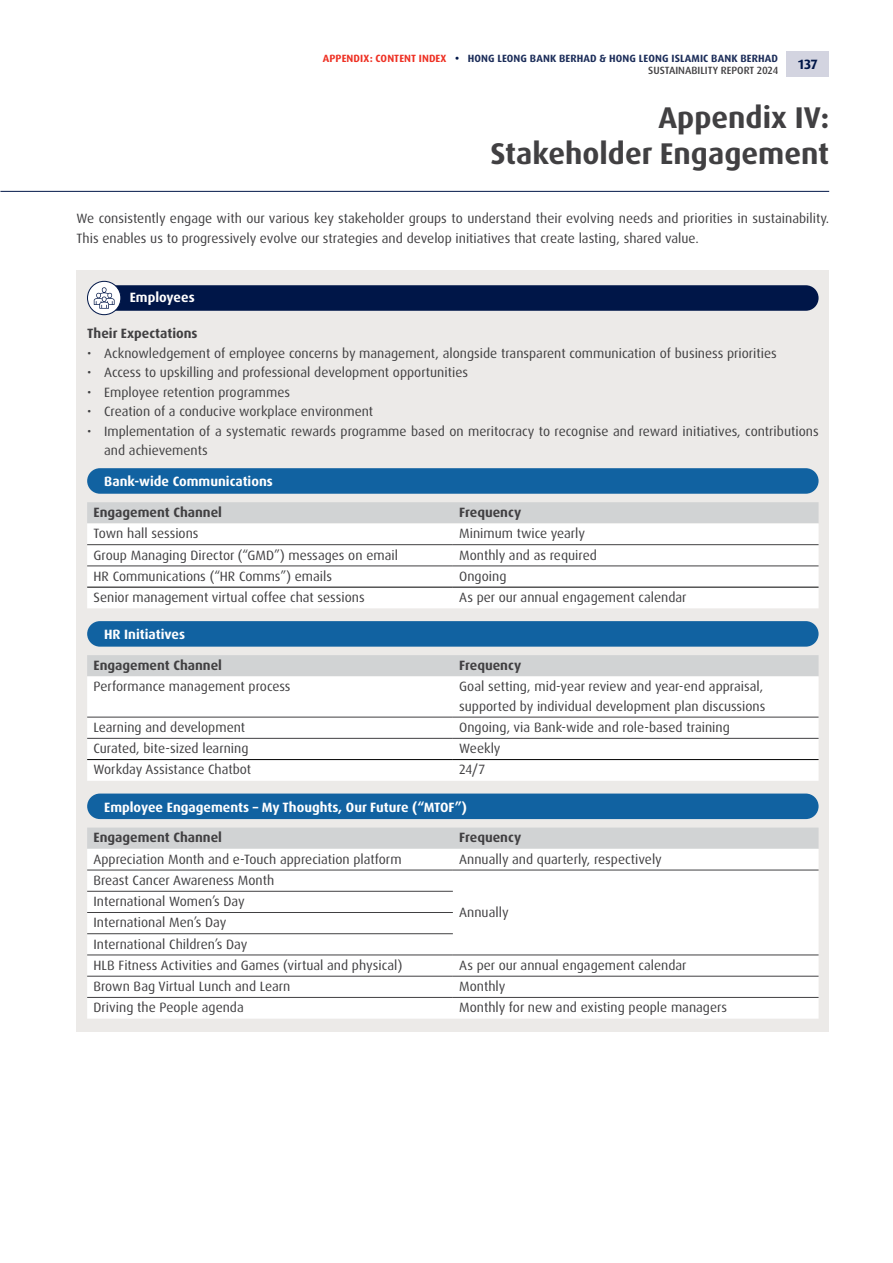
<style>
.page{position:relative;width:893px;height:1263px;background:#fff}
.page>*{position:absolute;margin:0;border:0;box-sizing:border-box;transform-origin:0 0}
.t1{font:700 30px/36px "Dax OT";color:#414042;text-align:right}
.t2{font:13.5px/19.5px "Dax OT";color:#414042}
.t3{font:700 13.5px "Dax OT";color:#414042}
.t4{font:700 13.5px "Dax OT";color:#fff}
.t5{font:700 13.5px "Dax OT";color:#001648}
.t6{font:700 10.5px "Dax OT";letter-spacing:.01em;color:#1d2e5a}
.t7{font:500 10.5px "Dax OT";color:#414042}
.s1{color:#ee3124}
.s2{color:#001648}
</style>
<div class="page">
<hr style="left:0;top:191px;width:829px;height:1px;background:#001648">
<div style="left:787px;top:51px;width:42px;height:26px;background:#d3d4e0"></div>
<div style="left:77px;top:270px;width:752px;height:762px;background:#eceae8"></div>
<div style="left:87px;top:502px;width:732px;height:21px;background:#d1d3d4"></div>
<div style="left:87px;top:524px;width:732px;height:84px;background:#fff"></div>
<hr style="left:87px;top:544px;width:366px;height:1px;background:#414042">
<hr style="left:453px;top:544px;width:366px;height:1px;background:#414042">
<hr style="left:87px;top:566px;width:366px;height:1px;background:#414042">
<hr style="left:453px;top:566px;width:366px;height:1px;background:#414042">
<hr style="left:87px;top:587px;width:366px;height:1px;background:#000">
<hr style="left:453px;top:587px;width:366px;height:1px;background:#000">
<div style="left:87px;top:468px;width:732px;height:26px;background:#1162a1;border-radius:13px"></div>
<div style="left:87px;top:655px;width:732px;height:21px;background:#d1d3d4"></div>
<div style="left:87px;top:676px;width:732px;height:105px;background:#fff"></div>
<hr style="left:87px;top:717px;width:366px;height:1px;background:#414042">
<hr style="left:453px;top:717px;width:366px;height:1px;background:#414042">
<hr style="left:87px;top:738px;width:366px;height:1px;background:#414042">
<hr style="left:453px;top:738px;width:366px;height:1px;background:#414042">
<hr style="left:87px;top:759px;width:366px;height:1px;background:#000">
<hr style="left:453px;top:759px;width:366px;height:1px;background:#000">
<div style="left:87px;top:621px;width:732px;height:26px;background:#1162a1;border-radius:13px"></div>
<svg style="left:87px;top:827px;width:732px;height:22px"></svg>
<div style="left:87px;top:849px;width:732px;height:170px;background:#fff"></div>
<hr style="left:87px;top:870px;width:366px;height:1px;background:#414042">
<hr style="left:87px;top:891px;width:366px;height:1px;background:#414042">
<hr style="left:87px;top:912px;width:366px;height:1px;background:#414042">
<hr style="left:87px;top:933px;width:366px;height:1px;background:#414042">
<hr style="left:87px;top:955px;width:366px;height:1px;background:#414042">
<hr style="left:87px;top:976px;width:366px;height:1px;background:#414042">
<hr style="left:87px;top:997px;width:366px;height:1px;background:#414042">
<hr style="left:453px;top:976px;width:366px;height:1px;background:#414042">
<hr style="left:453px;top:997px;width:366px;height:1px;background:#414042">
<hr style="left:453px;top:870px;width:366px;height:1px;background:#414042">
<hr style="left:453px;top:955px;width:366px;height:1px;background:#414042">
<div style="left:87px;top:793px;width:732px;height:26px;background:#1162a1;border-radius:13px"></div>
<div style="left:104px;top:285px;width:715px;height:26px;background:#001648;border-radius:13px"></div>
<svg style="left:88px;top:281px;width:33px;height:34px"></svg>
<div style="left:87px;top:281px;width:34px;height:34px;border:1px solid #001648;border-radius:50%"></div>
<svg style="left:94px;top:287px;width:21px;height:22px"></svg>
<p class="t6" style="left:323px;top:51px;width:457px"><span class="s1">APPENDIX: CONTENT INDEX</span> <span class="s2">•</span> HONG LEONG BANK BERHAD &amp; HONG LEONG ISLAMIC BANK BERHAD</p>
<p class="t7" style="left:648px;top:64px;width:131px">SUSTAINABILITY REPORT 2024</p>
<p class="t5" style="left:798px;top:56px;width:21px">137</p>
<h1 class="t1" style="left:491px;top:100px;width:340px">Appendix IV:<br>Stakeholder Engagement</h1>
<p class="t2" style="left:77px;top:209px;width:754px">We consistently engage with our various key stakeholder groups to understand their evolving needs and priorities in sustainability.<br>This enables us to progressively evolve our strategies and develop initiatives that create lasting, shared value.</p>
<p class="t4" style="left:130px;top:289px;width:67px">Employees</p>
<p class="t3" style="left:87px;top:325px;width:112px">Their Expectations</p>
<p class="t2" style="left:87px;top:344px;width:691px">• Acknowledgement of employee concerns by management, alongside transparent communication of business priorities</p>
<p class="t2" style="left:87px;top:363px;width:382px">• Access to upskilling and professional development opportunities</p>
<p class="t2" style="left:87px;top:383px;width:204px">• Employee retention programmes</p>
<p class="t2" style="left:87px;top:402px;width:288px">• Creation of a conducive workplace environment</p>
<p class="t2" style="left:104px;top:422px;width:716px;text-indent:-17px">• Implementation of a systematic rewards programme based on meritocracy to recognise and reward initiatives, contributions and achievements</p>
<p class="t4" style="left:104px;top:473px;width:170px">Bank-wide Communications</p>
<p class="t3" style="left:94px;top:504px;width:130px">Engagement Channel</p>
<p class="t3" style="left:459px;top:504px;width:64px">Frequency</p>
<p class="t2" style="left:94px;top:524px;width:107px">Town hall sessions</p>
<p class="t2" style="left:459px;top:524px;width:127px">Minimum twice yearly</p>
<p class="t2" style="left:94px;top:545px;width:306px">Group Managing Director (“GMD”) messages on email</p>
<p class="t2" style="left:459px;top:545px;width:139px">Monthly and as required</p>
<p class="t2" style="left:94px;top:566px;width:240px">HR Communications (“HR Comms”) emails</p>
<p class="t2" style="left:459px;top:566px;width:49px">Ongoing</p>
<p class="t2" style="left:94px;top:588px;width:273px">Senior management virtual coffee chat sessions</p>
<p class="t2" style="left:459px;top:588px;width:229px">As per our annual engagement calendar</p>
<p class="t4" style="left:104px;top:626px;width:82px">HR Initiatives</p>
<p class="t3" style="left:94px;top:657px;width:130px">Engagement Channel</p>
<p class="t3" style="left:459px;top:657px;width:64px">Frequency</p>
<p class="t2" style="left:94px;top:677px;width:199px">Performance management process</p>
<p class="t2" style="left:459px;top:677px;width:308px">Goal setting, mid-year review and year-end appraisal, supported by individual development plan discussions</p>
<p class="t2" style="left:94px;top:718px;width:153px">Learning and development</p>
<p class="t2" style="left:459px;top:718px;width:272px">Ongoing, via Bank-wide and role-based training</p>
<p class="t2" style="left:94px;top:739px;width:156px">Curated, bite-sized learning</p>
<p class="t2" style="left:459px;top:739px;width:43px">Weekly</p>
<p class="t2" style="left:94px;top:760px;width:159px">Workday Assistance Chatbot</p>
<p class="t2" style="left:459px;top:760px;width:27px">24/7</p>
<p class="t4" style="left:104px;top:798px;width:364px">Employee Engagements – My Thoughts, Our Future (“MTOF”)</p>
<p class="t3" style="left:94px;top:829px;width:130px">Engagement Channel</p>
<p class="t3" style="left:459px;top:829px;width:64px">Frequency</p>
<p class="t2" style="left:94px;top:849px;width:310px">Appreciation Month and e-Touch appreciation platform</p>
<p class="t2" style="left:459px;top:849px;width:204px">Annually and quarterly, respectively</p>
<p class="t2" style="left:94px;top:870px;width:182px">Breast Cancer Awareness Month</p>
<p class="t2" style="left:459px;top:902px;width:51px">Annually</p>
<p class="t2" style="left:94px;top:891px;width:310px;line-height:21.1px">International Women’s Day<br>International Men’s Day<br>International Children’s Day<br>HLB Fitness Activities and Games (virtual and physical)</p>
<p class="t2" style="left:459px;top:955px;width:229px">As per our annual engagement calendar</p>
<p class="t2" style="left:94px;top:977px;width:198px">Brown Bag Virtual Lunch and Learn</p>
<p class="t2" style="left:459px;top:977px;width:48px">Monthly</p>
<p class="t2" style="left:94px;top:998px;width:152px">Driving the People agenda</p>
<p class="t2" style="left:459px;top:998px;width:269px">Monthly for new and existing people managers</p>
</div>
